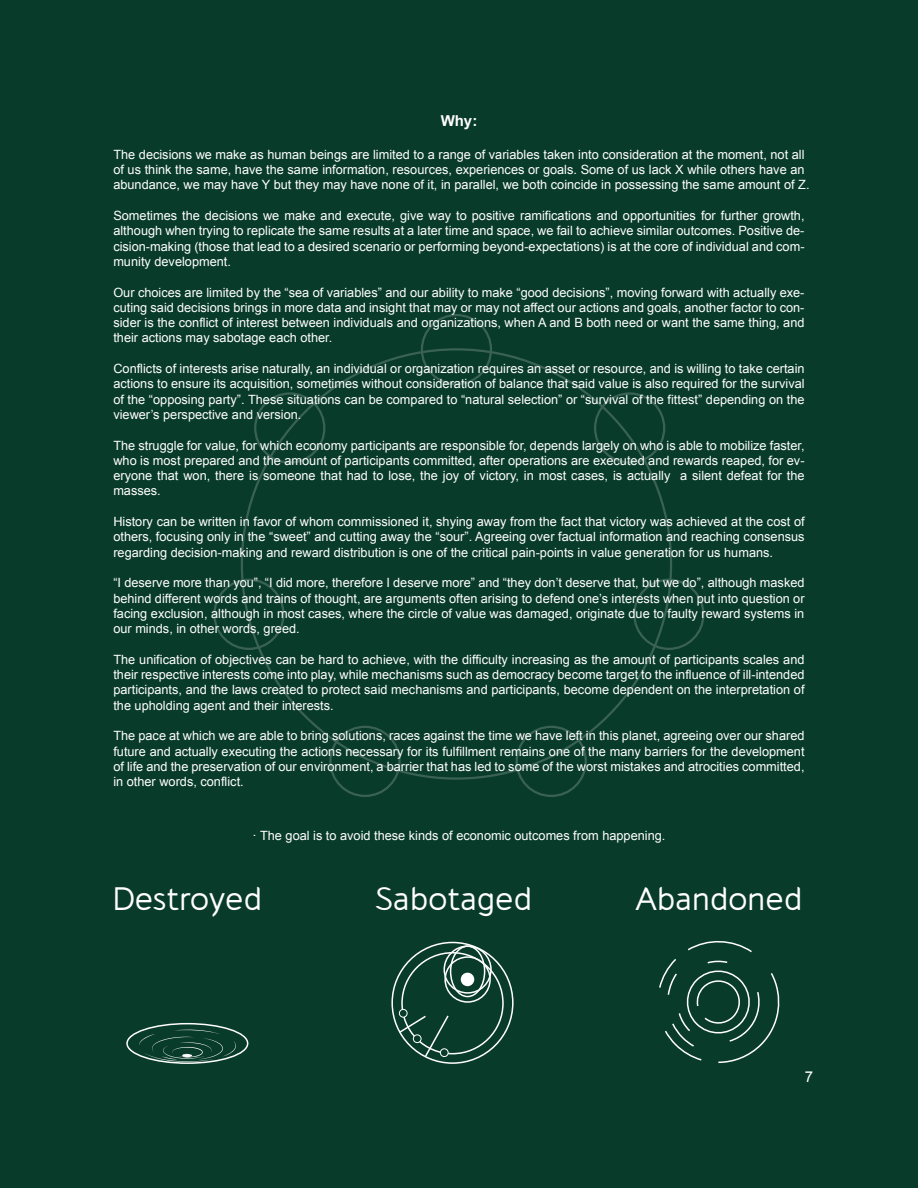
<style>
.page{position:relative;width:918px;height:1188px;background:#093b2a}
.page>*{position:absolute;margin:0;border:0;box-sizing:border-box;transform-origin:0 0}
.t1{font:32.47px "cajitoregular";letter-spacing:-.015em;color:#fff}
.t2{font:700 15px "Arial";color:#fff}
.t3{font:15px "Arial";color:#fff}
.t4{font:12.75px/15.3px "Arial";color:#fff;text-align:justify}
</style>
<div class="page">
<div style="left:421px;top:314px;width:71px;height:71px;border:2px solid #fff;border-radius:50%"></div>
<div style="left:329px;top:726px;width:72px;height:71px;border:2px solid #fff;border-radius:50%"></div>
<div style="left:516px;top:726px;width:71px;height:71px;border:2px solid #fff;border-radius:50%"></div>
<div style="left:633px;top:579px;width:72px;height:71px;border:2px solid #fff;border-radius:50%"></div>
<div style="left:594px;top:392px;width:71px;height:72px;border:2px solid #fff;border-radius:50%"></div>
<div style="left:254px;top:392px;width:71px;height:72px;border:2px solid #fff;border-radius:50%"></div>
<div style="left:213px;top:579px;width:72px;height:71px;border:2px solid #fff;border-radius:50%"></div>
<div style="left:126px;top:1023px;width:122px;height:41px;border:2px solid #fff;border-radius:50%"></div>
<svg style="left:659px;top:940px;width:121px;height:123px"></svg>
<div style="left:391px;top:942px;width:123px;height:122px;border:2px solid #fff;border-radius:50%"></div>
<div style="left:401px;top:952px;width:103px;height:102px;border:2px solid #fff;border-radius:50%"></div>
<div style="left:444px;top:956px;width:47px;height:47px;border:2px solid #fff;border-radius:50%"></div>
<div style="left:450px;top:945px;width:35px;height:52px;border:2px solid #fff;border-radius:50%"></div>
<div style="left:461px;top:973px;width:13px;height:12px;background:#fff;border-radius:50%"></div>
<div style="left:461px;top:973px;width:13px;height:13px;border:2px solid #fff;border-radius:50%"></div>
<div style="left:444px;top:945px;width:48px;height:49px;border:2px solid #fff;border-radius:50%"></div>
<div style="left:399px;top:1009px;width:8px;height:8px;background:#093b2a;border-radius:50%"></div>
<div style="left:399px;top:1009px;width:9px;height:9px;border:1px solid #fff;border-radius:50%"></div>
<svg style="left:398px;top:1014px;width:52px;height:45px"></svg>
<svg style="left:139px;top:1030px;width:97px;height:32px"></svg>
<p class="t2" style="left:441px;top:112px;width:38px">Why:</p>
<p class="t4" style="left:113px;top:147px;width:698px;text-align:left">The decisions we make as human beings are limited to a range of variables taken into consideration at the moment, not all of us think the same, have the same information, resources, experiences or goals. Some of us lack X while others have an abundance, we may have Y but they may have none of it, in parallel, we both coincide in possessing the same amount of Z.</p>
<p class="t4" style="left:113px;top:208px;width:693px">Sometimes the decisions we make and execute, give way to positive ramifications and opportunities for further growth, although when trying to replicate the same results at a later time and space, we fail to achieve similar outcomes. Positive de&shy;cision-making (those that lead to a desired scenario or performing beyond-expectations) is at the core of individual and com&shy;munity development.</p>
<p class="t4" style="left:113px;top:284px;width:693px">Our choices are limited by the “sea of variables” and our ability to make “good decisions”, moving forward with actually exe&shy;cuting said decisions brings in more data and insight that may or may not affect our actions and goals, another factor to con&shy;sider is the conflict of interest between individuals and organizations, when A and B both need or want the same thing, and their actions may sabotage each other.</p>
<p class="t4" style="left:113px;top:361px;width:693px">Conflicts of interests arise naturally, an individual or organization requires an asset or resource, and is willing to take certain actions to ensure its acquisition, sometimes without consideration of balance that said value is also required for the survival of the “opposing party”. These situations can be compared to “natural selection” or “survival of the fittest” depending on the viewer’s perspective and version.</p>
<p class="t4" style="left:113px;top:437px;width:693px">The struggle for value, for which economy participants are responsible for, depends largely on who is able to mobilize faster, who is most prepared and the amount of participants committed, after operations are executed and rewards reaped, for ev&shy;eryone that won, there is someone that had to lose, the joy of victory, in most cases, is actually a silent defeat for the masses.</p>
<p class="t4" style="left:113px;top:514px;width:693px">History can be written in favor of whom commissioned it, shying away from the fact that victory was achieved at the cost of others, focusing only in the “sweet” and cutting away the “sour”. Agreeing over factual information and reaching consensus regarding decision-making and reward distribution is one of the critical pain-points in value generation for us humans.</p>
<p class="t4" style="left:113px;top:575px;width:693px">“I deserve more than you”, “I did more, therefore I deserve more” and “they don’t deserve that, but we do”, although masked behind different words and trains of thought, are arguments often arising to defend one’s interests when put into question or facing exclusion, although in most cases, where the circle of value was damaged, originate due to faulty reward systems in our minds, in other words, greed.</p>
<p class="t4" style="left:113px;top:652px;width:693px">The unification of objectives can be hard to achieve, with the difficulty increasing as the amount of participants scales and their respective interests come into play, while mechanisms such as democracy become target to the influence of ill-intended participants, and the laws created to protect said mechanisms and participants, become dependent on the interpretation of the upholding agent and their interests.</p>
<p class="t4" style="left:113px;top:728px;width:693px">The pace at which we are able to bring solutions, races against the time we have left in this planet, agreeing over our shared future and actually executing the actions necessary for its fulfillment remains one of the many barriers for the development of life and the preservation of our environment, a barrier that has led to some of the worst mistakes and atrocities committed, in other words, conflict.</p>
<p class="t4" style="left:253px;top:828px;width:414px">· The goal is to avoid these kinds of economic outcomes from happening.</p>
<h1 class="t1" style="left:113px;top:879px;width:151px">Destroyed</h1>
<h1 class="t1" style="left:373px;top:879px;width:160px">Sabotaged</h1>
<h1 class="t1" style="left:635px;top:879px;width:169px">Abandoned</h1>
<p class="t3" style="left:805px;top:1069px;width:10px">7</p>
</div>
